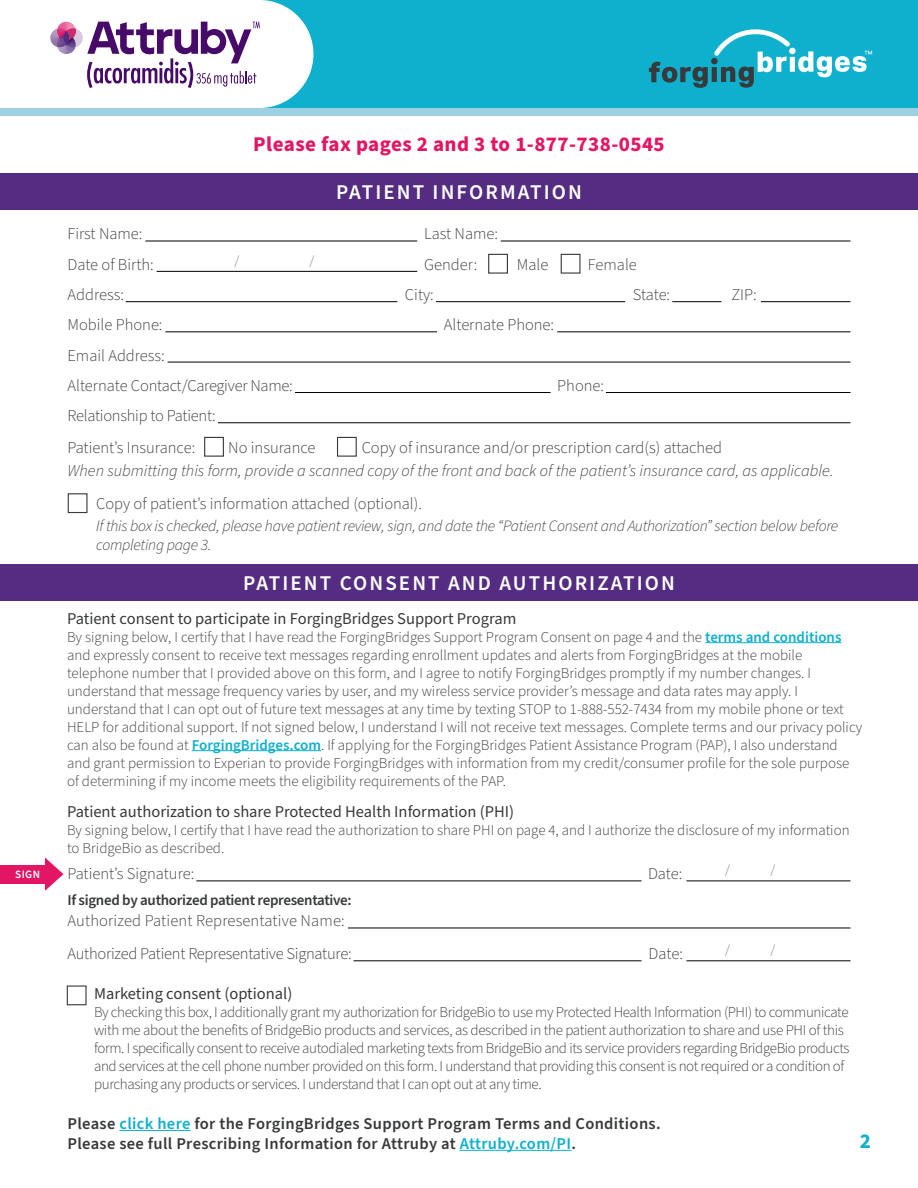
<style>
.page{position:relative;width:918px;height:1188px;background:#fff}
.page>*{position:absolute;margin:0;border:0;box-sizing:border-box;transform-origin:0 0}
.t1{font:600 21px "Source Sans Pro";letter-spacing:.1em;color:#fff}
.t2{font:700 21px "Source Sans Pro";letter-spacing:.02em;color:#e21665}
.t3{font:700 21px "Source Sans Pro";color:#0eb0cd}
.t4{font:300 16.5px/30.3px "Source Sans Pro";color:#37393b}
.t5{font:16.5px "Source Sans Pro";color:#37393b}
.t6{font:600 16.5px/19.8px "Source Sans Pro";letter-spacing:.02em;color:#37393b}
.t7{font:italic 300 16.5px "Source Sans Pro";color:#37393b}
.t8{font:italic 300 15.75px/18.9px "Source Sans Pro";letter-spacing:-.015em;color:#37393b}
.t9{font:300 15px/18px "Source Sans Pro";color:#37393b}
.t10{font:300 15px/18px "Source Sans Pro";letter-spacing:-.025em;color:#37393b}
.t11{font:600 15px "Source Sans Pro";letter-spacing:-.02em;color:#37393b}
.t12{font:300 13.5px "Source Sans Pro";color:#737072}
.t13{font:600 11.25px "Source Sans Pro";color:#fff}
.s1{font-weight:600;color:#0eb0cd}
.s2{color:#0eb0cd}
</style>
<div class="page">
<div style="left:68px;top:493px;width:20px;height:20px;background:#fff;border:1px solid #37393b"></div>
<div style="left:204px;top:437px;width:20px;height:20px;background:#fff;border:1px solid #37393b"></div>
<div style="left:337px;top:437px;width:20px;height:20px;background:#fff;border:1px solid #37393b"></div>
<div style="left:0;top:173px;width:918px;height:37px;background:#542c82"></div>
<div style="left:0;top:564px;width:918px;height:36px;background:#542c82"></div>
<hr style="left:119px;top:1130px;width:72px;height:1px;background:#0eb0cd">
<hr style="left:460px;top:1150px;width:112px;height:1px;background:#0eb0cd">
<hr style="left:705px;top:642px;width:137px;height:1px;background:#0eb0cd">
<hr style="left:192px;top:750px;width:129px;height:1px;background:#0eb0cd">
<div style="left:67px;top:986px;width:20px;height:19px;background:#fff;border:1px solid #37393b"></div>
<div style="left:0;top:865px;width:47px;height:18px;background:#e21665"></div>
<svg style="left:45px;top:858px;width:19px;height:33px"></svg>
<div style="left:488px;top:254px;width:20px;height:20px;background:#fff;border:1px solid #37393b"></div>
<div style="left:561px;top:254px;width:19px;height:20px;background:#fff;border:1px solid #37393b"></div>
<div style="left:249px;top:0;width:669px;height:108px;background:#0eb0cd"></div>
<svg style="left:649px;top:29px;width:223px;height:59px"></svg>
<div style="left:0;top:108px;width:918px;height:8px;background:#9dd1e2"></div>
<svg style="left:50px;top:0;width:263px;height:108px"></svg>
<hr style="left:145px;top:241px;width:272px;height:1px;background:#000">
<hr style="left:157px;top:271px;width:260px;height:1px;background:#000">
<hr style="left:126px;top:301px;width:271px;height:1px;background:#000">
<hr style="left:165px;top:332px;width:272px;height:1px;background:#000">
<hr style="left:168px;top:362px;width:683px;height:1px;background:#000">
<hr style="left:295px;top:392px;width:256px;height:1px;background:#000">
<hr style="left:196px;top:881px;width:446px;height:1px;background:#000">
<hr style="left:218px;top:422px;width:633px;height:1px;background:#000">
<hr style="left:606px;top:392px;width:245px;height:1px;background:#000">
<hr style="left:557px;top:332px;width:293px;height:1px;background:#000">
<hr style="left:436px;top:301px;width:189px;height:1px;background:#000">
<hr style="left:672px;top:301px;width:49px;height:1px;background:#000">
<hr style="left:761px;top:301px;width:89px;height:1px;background:#000">
<hr style="left:686px;top:881px;width:164px;height:1px;background:#000">
<hr style="left:686px;top:961px;width:164px;height:1px;background:#000">
<hr style="left:354px;top:961px;width:288px;height:1px;background:#000">
<hr style="left:348px;top:928px;width:502px;height:1px;background:#000">
<hr style="left:501px;top:241px;width:350px;height:1px;background:#000">
<h1 class="t2" style="left:253px;top:130px;width:413px">Please fax pages 2 and 3 to 1-877-738-0545</h1>
<h1 class="t1" style="left:336px;top:178px;width:247px">PATIENT INFORMATION</h1>
<p class="t4" style="left:68px;top:219px;width:77px">First Name:</p>
<p class="t4" style="left:424px;top:219px;width:75px">Last Name:</p>
<p class="t4" style="left:68px;top:250px;width:88px">Date of Birth:</p>
<p class="t4" style="left:424px;top:250px;width:54px">Gender:</p>
<p class="t4" style="left:517px;top:250px;width:33px">Male</p>
<p class="t4" style="left:588px;top:250px;width:50px">Female</p>
<p class="t4" style="left:67px;top:280px;width:58px">Address:</p>
<p class="t4" style="left:405px;top:280px;width:30px">City:</p>
<p class="t4" style="left:633px;top:280px;width:39px">State:</p>
<p class="t4" style="left:731px;top:280px;width:27px">ZIP:</p>
<p class="t4" style="left:68px;top:310px;width:97px">Mobile Phone:</p>
<p class="t4" style="left:444px;top:310px;width:112px">Alternate Phone:</p>
<p class="t4" style="left:68px;top:340px;width:227px">Email Address:<br>Alternate Contact/Caregiver Name:</p>
<p class="t12" style="left:234px;top:251px;width:6px">/</p>
<p class="t12" style="left:309px;top:251px;width:6px">/</p>
<p class="t4" style="left:557px;top:371px;width:48px">Phone:</p>
<p class="t4" style="left:68px;top:401px;width:150px">Relationship to Patient:</p>
<p class="t4" style="left:68px;top:433px;width:129px">Patient’s Insurance:</p>
<p class="t4" style="left:228px;top:433px;width:89px">No insurance</p>
<p class="t4" style="left:362px;top:433px;width:362px">Copy of insurance and/or prescription card(s) attached</p>
<p class="t7" style="left:68px;top:459px;width:768px">When submitting this form, provide a scanned copy of the front and back of the patient’s insurance card, as applicable.</p>
<p class="t4" style="left:96px;top:489px;width:327px">Copy of patient’s information attached (optional).</p>
<p class="t8" style="left:96px;top:517px;width:744px">If this box is checked, please have patient review, sign, and date the “Patient Consent and Authorization” section below before completing page 3.</p>
<h1 class="t1" style="left:243px;top:569px;width:433px">PATIENT CONSENT AND AUTHORIZATION</h1>
<p class="t5" style="left:67px;top:607px;width:451px">Patient consent to participate in ForgingBridges Support Program</p>
<p class="t9" style="left:67px;top:628px;width:797px">By signing below, I certify that I have read the ForgingBridges Support Program Consent on page 4 and the <span class="s1">terms and conditions </span>and expressly consent to receive text messages regarding enrollment updates and alerts from ForgingBridges at the mobile telephone number that I provided above on this form, and I agree to notify ForgingBridges promptly if my number changes. I understand that message frequency varies by user, and my wireless service provider’s message and data rates may apply. I understand that I can opt out of future text messages at any time by texting STOP to 1-888-552-7434 from my mobile phone or text HELP for additional support. If not signed below, I understand I will not receive text messages. Complete terms and our privacy policy can also be found at <span class="s1">ForgingBridges.com</span>. If applying for the ForgingBridges Patient Assistance Program (PAP), I also understand and grant permission to Experian to provide ForgingBridges with information from my credit/consumer profile for the sole purpose of determining if my income meets the eligibility requirements of the PAP.</p>
<p class="t5" style="left:67px;top:801px;width:449px">Patient authorization to share Protected Health Information (PHI)</p>
<p class="t9" style="left:67px;top:822px;width:784px">By signing below, I certify that I have read the authorization to share PHI on page 4, and I authorize the disclosure of my information to BridgeBio as described.</p>
<p class="t13" style="left:15px;top:867px;width:27px">SIGN</p>
<p class="t12" style="left:725px;top:860px;width:6px">/</p>
<p class="t12" style="left:771px;top:860px;width:6px">/</p>
<p class="t4" style="left:68px;top:859px;width:128px">Patient’s Signature:</p>
<p class="t4" style="left:648px;top:859px;width:36px">Date:</p>
<p class="t4" style="left:68px;top:905px;width:286px;line-height:32.8px">Authorized Patient Representative Name:<br>Authorized Patient Representative Signature:</p>
<p class="t11" style="left:68px;top:890px;width:286px">If signed by authorized patient representative:</p>
<p class="t12" style="left:725px;top:940px;width:6px">/</p>
<p class="t12" style="left:771px;top:940px;width:6px">/</p>
<p class="t4" style="left:649px;top:939px;width:36px">Date:</p>
<p class="t5" style="left:94px;top:983px;width:200px">Marketing consent (optional)</p>
<p class="t10" style="left:94px;top:1004px;width:757px">By checking this box, I additionally grant my authorization for BridgeBio to use my Protected Health Information (PHI) to communicate with me about the benefits of BridgeBio products and services, as described in the patient authorization to share and use PHI of this form. I specifically consent to receive autodialed marketing texts from BridgeBio and its service providers regarding BridgeBio products and services at the cell phone number provided on this form. I understand that providing this consent is not required or a condition of purchasing any products or services. I understand that I can opt out at any time.</p>
<p class="t6" style="left:68px;top:1114px;width:595px">Please <span class="s2">click here</span> for the ForgingBridges Support Program Terms and Conditions.<br>Please see full Prescribing Information for Attruby at <span class="s2">Attruby.com/PI</span>.</p>
<h1 class="t3" style="left:860px;top:1127px;width:13px">2</h1>
</div>
